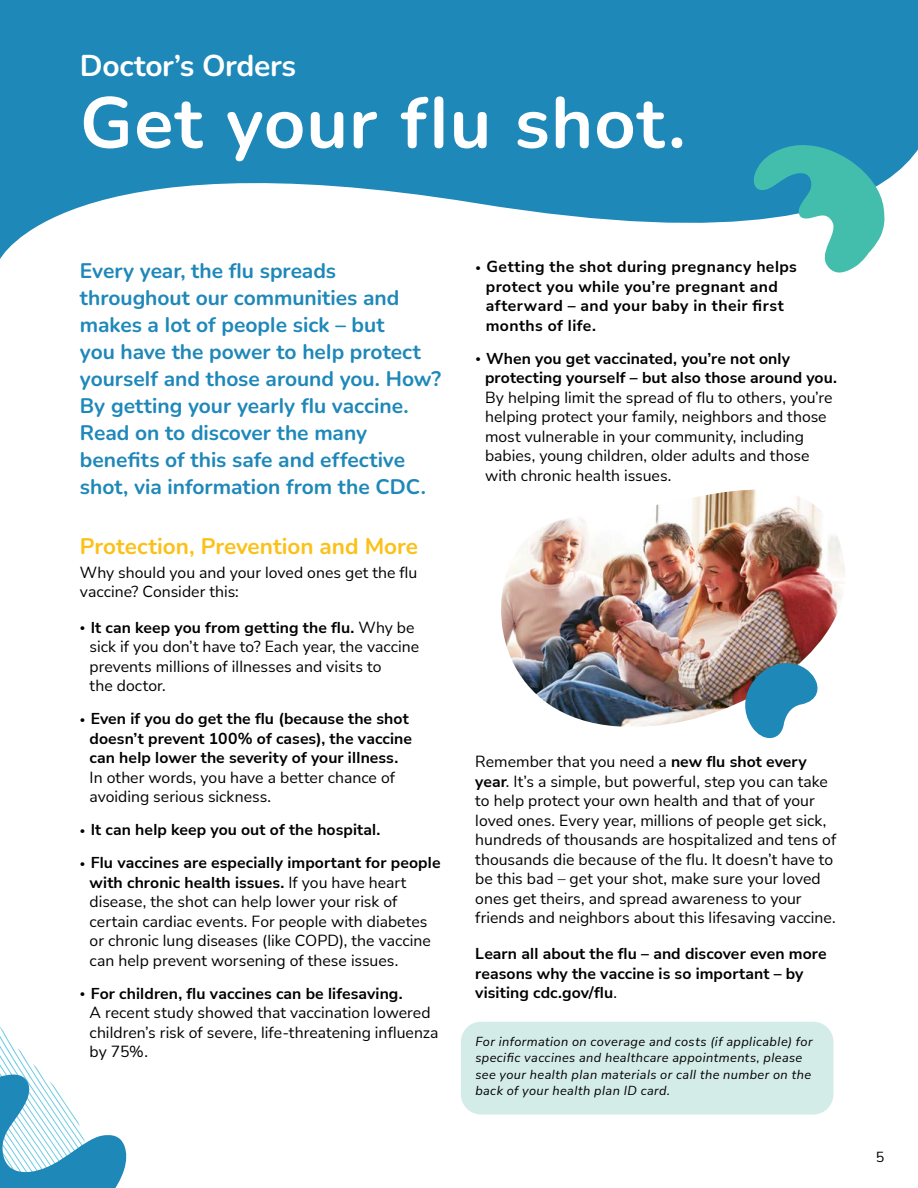
<style>
.page{position:relative;width:918px;height:1188px;background:#fff}
.page>*{position:absolute;margin:0;border:0;box-sizing:border-box;transform-origin:0 0}
.t1{font:200 72px "Nunito";letter-spacing:.015em;color:#fff}
.t2{font:200 30px "Nunito";letter-spacing:-.01em;color:#fff}
.t3{font:200 22.5px "Nunito";color:#fbc119}
.t4{font:200 21px/27px "Nunito";color:#1e88b9}
.t5{font:15.75px/19.5px "Nunito Sans";color:#000}
.t6{font:700 15.75px/19.5px "Nunito Sans";letter-spacing:.01em;color:#000}
.t7{font:14.25px "Nunito Sans";color:#000}
.t8{font:italic 12.75px/16.5px "Nunito Sans";letter-spacing:.03em;color:#000}
.s1{font-weight:300;font-size:10.5px}
.s2{font-weight:700}
.s3{font-weight:400}
</style>
<div class="page">
<svg style="left:0;top:0;width:918px;height:259px;fill:#1e88b9"></svg>
<div style="left:461px;top:1022px;width:372px;height:93px;background:#d4ece7;border-radius:20px"></div>
<img style="left:501px;top:490px;width:344px;height:237px">
<svg style="left:753px;top:145px;width:132px;height:128px"></svg>
<svg style="left:742px;top:661px;width:79px;height:78px"></svg>
<svg style="left:0;top:1026px;width:127px;height:162px"></svg>
<h2 class="t2" style="left:80px;top:45px;width:218px">Doctor’s Orders</h2>
<h1 class="t1" style="left:80px;top:73px;width:607px">Get your flu shot.</h1>
<p class="t4" style="left:80px;top:256px;width:363px">Every year, the flu spreads throughout our communities and makes a lot of people sick – but<br>you have the power to help protect yourself and those around you. How?<br>By getting your yearly flu vaccine.<br>Read on to discover the many benefits of this safe and effective shot, via information from the CDC.</p>
<h3 class="t3" style="left:80px;top:530px;width:340px">Protection, Prevention and More</h3>
<p class="t5" style="left:80px;top:562px;width:339px">Why should you and your loved ones get the flu vaccine? Consider this:</p>
<p class="t5" style="left:90px;top:617px;width:331px;text-indent:-10px"><span class="s1">•</span> <span class="s2">It can keep you from getting the flu.</span> Why be sick if you don’t have to? Each year, the vaccine prevents millions of illnesses and visits to<br>the doctor.</p>
<p class="t6" style="left:90px;top:709px;width:324px;text-indent:-10px"><span class="s1">•</span> Even if you do get the flu (because the shot doesn’t prevent 100% of cases), the vaccine can help lower the severity of your illness.</p>
<p class="t5" style="left:90px;top:767px;width:307px">In other words, you have a better chance of avoiding serious sickness.</p>
<p class="t6" style="left:80px;top:820px;width:302px"><span class="s1">•</span> It can help keep you out of the hospital.</p>
<p class="t5" style="left:90px;top:853px;width:352px;text-indent:-10px"><span class="s1">•</span> <span class="s2">Flu vaccines are especially important for people with chronic health issues.</span> If you have heart disease, the shot can help lower your risk of certain cardiac events. For people with diabetes or chronic lung diseases (like COPD), the vaccine can help prevent worsening of these issues.</p>
<p class="t5" style="left:90px;top:983px;width:350px;text-indent:-10px"><span class="s1">•</span> <span class="s2">For children, flu vaccines can be lifesaving.<br></span>A recent study showed that vaccination lowered children’s risk of severe, life-threatening influenza by 75%.</p>
<p class="t6" style="left:486px;top:257px;width:313px;text-indent:-10px"><span class="s1">•</span> Getting the shot during pregnancy helps protect you while you’re pregnant and afterward – and your baby in their first months of life.</p>
<p class="t6" style="left:485px;top:348px;width:353px;text-indent:-10px"><span class="s1">•</span> When you get vaccinated, you’re not only protecting yourself – but also those around you.</p>
<p class="t5" style="left:485px;top:387px;width:349px">By helping limit the spread of flu to others, you’re helping protect your family, neighbors and those most vulnerable in your community, including babies, young children, older adults and those with chronic health issues.</p>
<p class="t5" style="left:475px;top:752px;width:363px">Remember that you need a <span class="s2">new flu shot every year</span>. It’s a simple, but powerful, step you can take to help protect your own health and that of your loved ones. Every year, millions of people get sick, hundreds of thousands are hospitalized and tens of thousands die because of the flu. It doesn’t have to be this bad – get your shot, make sure your loved ones get theirs, and spread awareness to your friends and neighbors about this lifesaving vaccine.</p>
<p class="t6" style="left:475px;top:943px;width:353px">Learn all about the flu – and discover even more reasons why the vaccine is so important – by visiting cdc.gov/flu<span class="s3">.</span></p>
<p class="t8" style="left:475px;top:1033px;width:339px">For information on coverage and costs (if applicable) for specific vaccines and healthcare appointments, please see your health plan materials or call the number on the back of your health plan ID card.</p>
<p class="t7" style="left:876px;top:1147px;width:10px">5</p>
</div>
